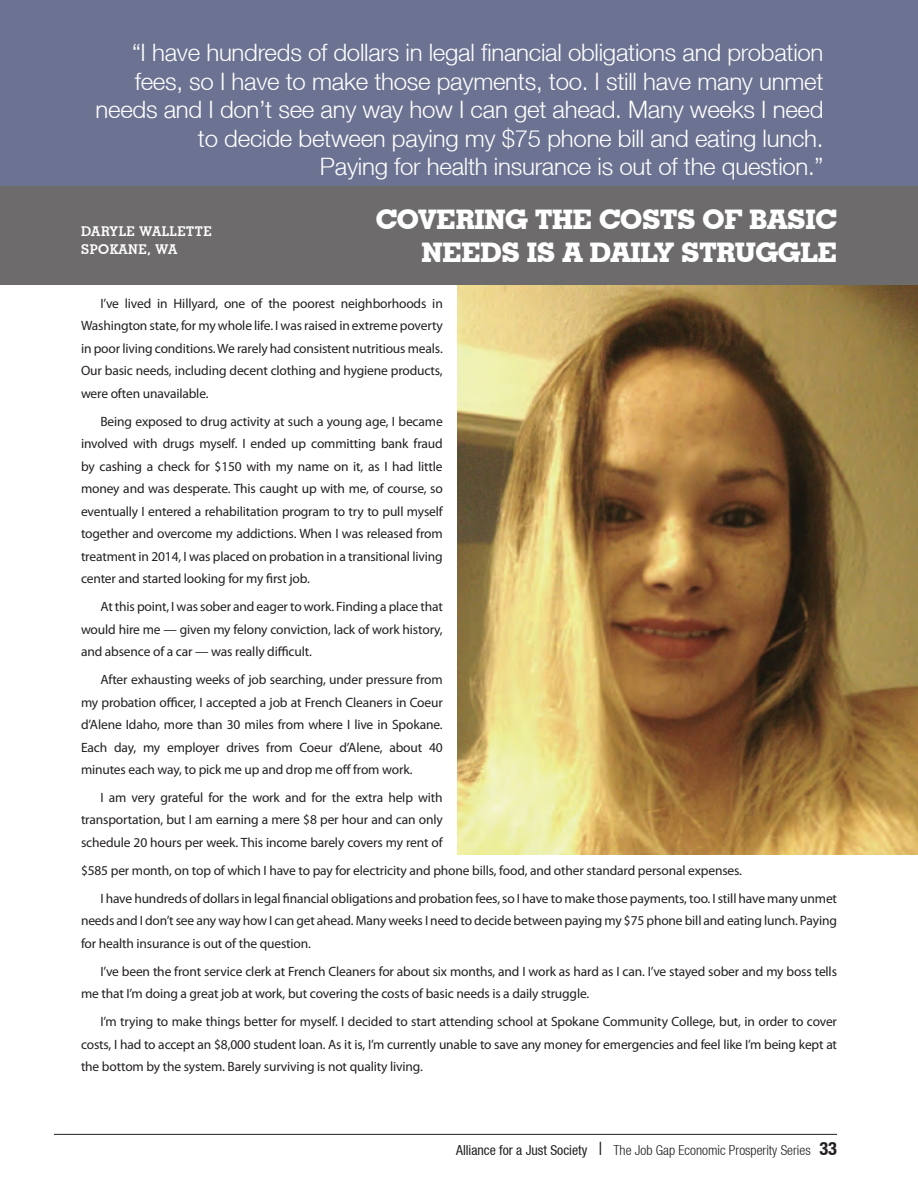
<style>
.page{position:relative;width:918px;height:1188px;background:#fff}
.page>*{position:absolute;margin:0;border:0;box-sizing:border-box;transform-origin:0 0}
.t1{font:700 27px/33px "Geometric Slab 703 BT Xtra";letter-spacing:-.01em;color:#fff;text-align:right}
.t2{font:300 24px/28.5px "Helvetica Neue LT";letter-spacing:-.01em;color:#fff;text-align:right}
.t3{font:300 condensed 13.8px "Helvetica Neue LT";color:#231f20}
.t4{font:13.5px/22.5px "Myriad Pro";letter-spacing:-.01em;color:#231f20;text-align:justify}
.t5{font:700 13.5px "Geometric Slab 703 BT";letter-spacing:.035em;color:#fff}
.s1{font-weight:400}
.s2{font-weight:400;font-size:18.3px}
.s3{font-weight:700;font-size:18.3px}
</style>
<div class="page">
<hr style="left:54px;top:1134px;width:783px;height:1px;background:#231f20">
<div style="left:0;top:184px;width:918px;height:101px;background:#6e6b6c"></div>
<img style="left:458px;top:285px;width:460px;height:570px">
<div style="left:0;top:0;width:918px;height:186px;background:#6c7291"></div>
<p class="t2" style="left:96px;top:38px;width:729px">“I have hundreds of dollars in legal financial obligations and probation fees, so I have to make those payments, too. I still have many unmet needs and I don’t see any way how I can get ahead. Many weeks I need to decide between paying my $75 phone bill and eating lunch.<br>Paying for health insurance is out of the question.”</p>
<p class="t5" style="left:81px;top:223px;width:63px">DARYLEWALL</p>
<p class="t5" style="left:177px;top:223px;width:36px">ETT E</p>
<p class="t5" style="left:81px;top:241px;width:98px">SPOKAN E, WA</p>
<h1 class="t1" style="left:376px;top:203px;width:463px">COVERING THE COSTS OF BASIC<br>NEEDS IS A DAILY STRUGGLE</h1>
<p class="t4" style="left:81px;top:292px;width:363px;text-indent:19px">I’ve lived in Hillyard, one of the poorest neighborhoods in Washington state, for my whole life. I was raised in extreme poverty in poor living conditions. We rarely had consistent nutritious meals.<br>Our basic needs, including decent clothing and hygiene products, were often unavailable.</p>
<p class="t4" style="left:81px;top:410px;width:363px;text-indent:19px">Being exposed to drug activity at such a young age, I became involved with drugs myself. I ended up committing bank fraud by cashing a check for $150 with my name on it, as I had little money and was desperate. This caught up with me, of course, so eventually I entered a rehabilitation program to try to pull myself together and overcome my addictions. When I was released from treatment in 2014, I was placed on probation in a transitional living center and started looking for my first job.</p>
<p class="t4" style="left:81px;top:595px;width:363px;text-indent:19px">At this point, I was sober and eager to work. Finding a place that would hire me — given my felony conviction, lack of work history, and absence of a car — was really difficult.</p>
<p class="t4" style="left:81px;top:668px;width:363px;text-indent:19px">After exhausting weeks of job searching, under pressure from my probation officer, I accepted a job at French Cleaners in Coeur d’Alene Idaho, more than 30 miles from where I live in Spokane.<br>Each day, my employer drives from Coeur d’Alene, about 40 minutes each way, to pick me up and drop me off from work.</p>
<p class="t4" style="left:81px;top:786px;width:363px;text-indent:19px">I am very grateful for the work and for the extra help with transportation, but I am earning a mere $8 per hour and can only schedule 20 hours per week. This income barely covers my rent of</p>
<p class="t4" style="left:100px;top:856px;width:738px;line-height:27.9px;text-indent:-19px">$585 per month, on top of which I have to pay for electricity and phone bills, food, and other standard personal expenses.<br>I have hundreds of dollars in legal financial obligations and probation fees, so I have to make those payments, too. I still have many unmet</p>
<p class="t4" style="left:81px;top:909px;width:758px">needs and I don’t see any way how I can get ahead. Many weeks I need to decide between paying my $75 phone bill and eating lunch. Paying for health insurance is out of the question.</p>
<p class="t4" style="left:81px;top:960px;width:758px;text-indent:19px">I’ve been the front service clerk at French Cleaners for about six months, and I work as hard as I can. I’ve stayed sober and my boss tells me that I’m doing a great job at work, but covering the costs of basic needs is a daily struggle.</p>
<p class="t4" style="left:81px;top:1010px;width:758px;text-indent:19px">I’m trying to make things better for myself. I decided to start attending school at Spokane Community College, but, in order to cover costs, I had to accept an $8,000 student loan. As it is, I’m currently unable to save any money for emergencies and feel like I’m being kept at the bottom by the system. Barely surviving is not quality living.</p>
<p class="t3" style="left:456px;top:1143px;width:382px"><span class="s1">Alliance for a Just Society</span> <span class="s2">|</span> The Job Gap Economic Prosperity Series <span class="s3">33</span></p>
</div>
